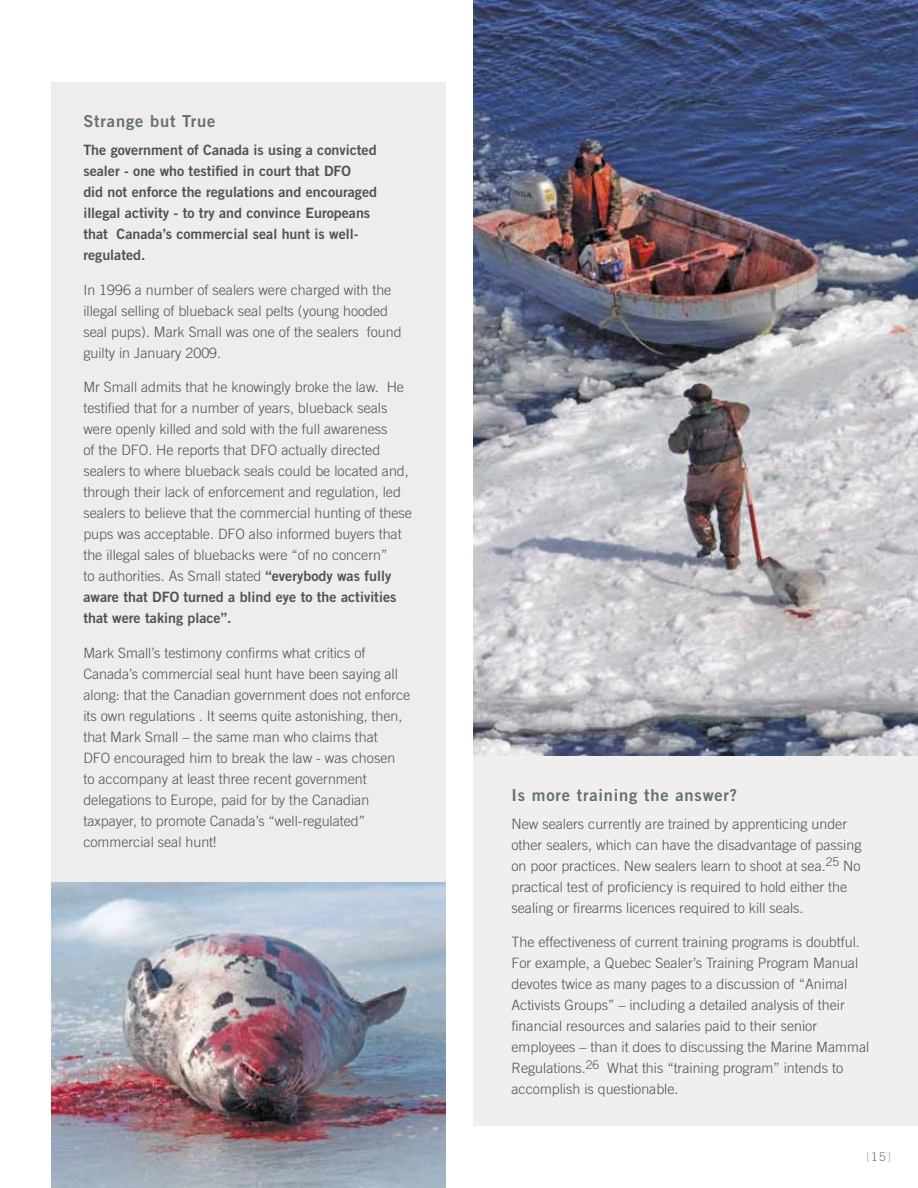
<style>
.page{position:relative;width:918px;height:1188px;background:#fff}
.page>*{position:absolute;margin:0;border:0;box-sizing:border-box;transform-origin:0 0}
.t1{font:16.5px "Trade Gothic Bold Two";letter-spacing:.05em;color:#637368}
.t2{font:300 14.25px/21px "Trade Gothic";color:#515254}
.t3{font:14.25px/21px "Trade Gothic Bold Two";color:#515254}
.t4{font:300 12px "Trade Gothic";color:#abaca7}
.s1{font-family:"Trade Gothic Bold Two";font-weight:400}
.s2{color:#6d756c}
</style>
<div class="page">
<div style="left:473px;top:746px;width:445px;height:380px;background:#eeedec"></div>
<div style="left:51px;top:82px;width:395px;height:813px;background:#eeedec"></div>
<img style="left:473px;top:0;width:445px;height:755px">
<img style="left:51px;top:882px;width:395px;height:306px">
<p class="t1" style="left:83px;top:111px;width:134px">Strange but True</p>
<p class="t3" style="left:83px;top:139px;width:295px">The government of Canada is using a convicted sealer - one who testified in court that DFO<br>did not enforce the regulations and encouraged illegal activity - to try and convince Europeans that Canada’s commercial seal hunt is well&shy;regulated.</p>
<p class="t2" style="left:83px;top:279px;width:320px">In 1996 a number of sealers were charged with the illegal selling of blueback seal pelts (young hooded seal pups). Mark Small was one of the sealers found guilty in January 2009.</p>
<p class="t2" style="left:83px;top:376px;width:330px">Mr Small admits that he knowingly broke the law. He testified that for a number of years, blueback seals were openly killed and sold with the full awareness<br>of the DFO. He reports that DFO actually directed sealers to where blueback seals could be located and, through their lack of enforcement and regulation, led sealers to believe that the commercial hunting of these pups was acceptable. DFO also informed buyers that the illegal sales of bluebacks were “of no concern”<br>to authorities. As Small stated <span class="s1">“everybody was fully</span></p>
<p class="t3" style="left:83px;top:586px;width:315px">aware that DFO turned a blind eye to the activities that were taking place”.</p>
<p class="t2" style="left:83px;top:642px;width:329px">Mark Small’s testimony confirms what critics of Canada’s commercial seal hunt have been saying all along: that the Canadian government does not enforce its own regulations . It seems quite astonishing, then, that Mark Small – the same man who claims that<br>DFO encouraged him to break the law - was chosen<br>to accompany at least three recent government delegations to Europe, paid for by the Canadian taxpayer, to promote Canada’s “well-regulated” commercial seal hunt!</p>
<p class="t1" style="left:512px;top:785px;width:227px">Is more training the answer?</p>
<p class="t2" style="left:512px;top:813px;width:351px">New sealers currently are trained by apprenticing under other sealers, which can have the disadvantage of passing on poor practices. New sealers learn to shoot at sea.<sup>25</sup> No practical test of proficiency is required to hold either the sealing or firearms licences required to kill seals.</p>
<p class="t2" style="left:512px;top:931px;width:359px">The effectiveness of current training programs is doubtful.<br>For example, a Quebec Sealer’s Training Program Manual devotes twice as many pages to a discussion of “Animal Activists Groups” – including a detailed analysis of their financial resources and salaries paid to their senior employees – than it does to discussing the Marine Mammal Regulations.<sup>26</sup> What this “training program” intends to accomplish is questionable.</p>
<p class="t4" style="left:866px;top:1150px;width:26px">[<span class="s2">15</span>]</p>
</div>
